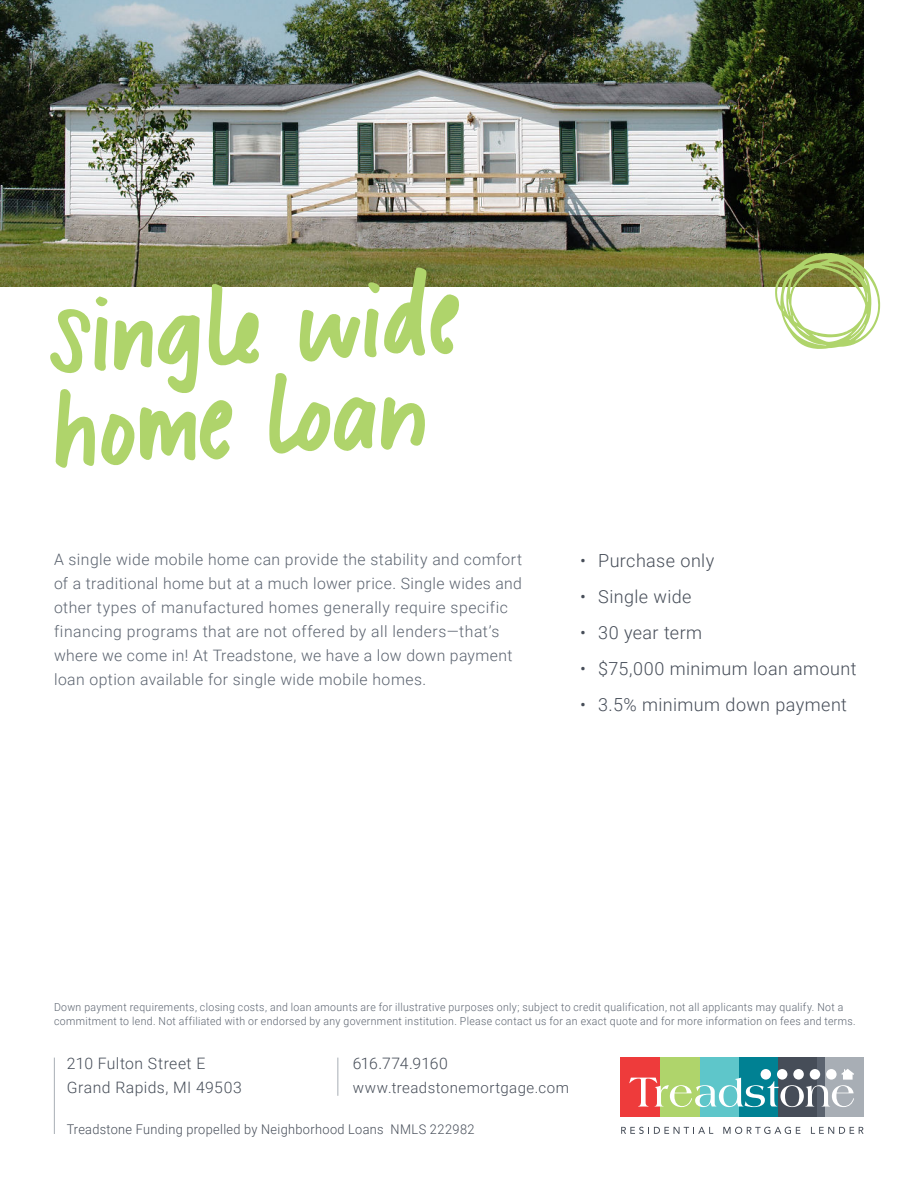
<style>
.page{position:relative;width:918px;height:1188px;background:#fff}
.page>*{position:absolute;margin:0;border:0;box-sizing:border-box;transform-origin:0 0}
.t1{font:300 18px "Roboto";letter-spacing:.02em;color:#464d58}
.t2{font:300 15.75px/24px "Roboto";letter-spacing:.03em;color:#5b636f}
.t3{font:300 15.75px/24px "Roboto";letter-spacing:.025em;color:#464d58}
.t4{font:300 15.75px "Roboto";letter-spacing:-.03em;color:#464d58}
.t5{font:300 15px "Roboto";letter-spacing:.035em;color:#464d58}
.t6{font:300 13.35px "Roboto";letter-spacing:.025em;color:#464d58;scale:.95 1}
.t7{font:300 10.95px/13.5px "Roboto";letter-spacing:.03em;color:#5b636f;scale:.95 1}
</style>
<div class="page">
<div style="left:739px;top:1058px;width:39px;height:59px;background:#008193"></div>
<div style="left:621px;top:1058px;width:39px;height:59px;background:#ee3b3b"></div>
<div style="left:778px;top:1058px;width:39px;height:59px;background:#464d58"></div>
<div style="left:825px;top:1058px;width:39px;height:59px;background:#a8aeb5"></div>
<div style="left:699px;top:1058px;width:40px;height:59px;background:#5ec6ca"></div>
<div style="left:660px;top:1058px;width:39px;height:59px;background:#afd46b"></div>
<div style="left:817px;top:1058px;width:8px;height:59px;background:#5b636f"></div>
<svg style="left:629px;top:1069px;width:225px;height:38px"></svg>
<svg style="left:621px;top:1127px;width:92px;height:7px"></svg>
<svg style="left:723px;top:1127px;width:77px;height:7px"></svg>
<svg style="left:811px;top:1127px;width:53px;height:7px"></svg>
<hr style="left:54px;top:1058px;width:1px;height:76px;background:#a8aeb5">
<hr style="left:337px;top:1058px;width:1px;height:38px;background:#a8aeb5">
<img style="left:0;top:0;width:864px;height:287px">
<svg style="left:775px;top:253px;width:105px;height:96px"></svg>
<svg style="left:269px;top:373px;width:156px;height:81px"></svg>
<svg style="left:300px;top:266px;width:159px;height:96px"></svg>
<svg style="left:50px;top:283px;width:211px;height:185px"></svg>
<p class="t2" style="left:54px;top:548px;width:470px">A single wide mobile home can provide the stability and comfort of a traditional home but at a much lower price. Single wides and other types of manufactured homes generally require specific financing programs that are not offered by all lenders—that’s where we come in! At Treadstone, we have a low down payment loan option available for single wide mobile homes.</p>
<p class="t1" style="left:580px;top:552px;width:136px">• Purchase only</p>
<p class="t1" style="left:580px;top:588px;width:113px">• Single wide</p>
<p class="t1" style="left:580px;top:624px;width:124px">• 30 year term</p>
<p class="t1" style="left:580px;top:660px;width:278px">• $75,000 minimum loan amount</p>
<p class="t1" style="left:580px;top:696px;width:268px">• 3.5% minimum down payment</p>
<p class="t7" style="left:54px;top:1001px;width:845px">Down payment requirements, closing costs, and loan amounts are for illustrative purposes only; subject to credit qualification, not all applicants may qualify. Not a commitment to lend. Not affiliated with or endorsed by any government institution. Please contact us for an exact quote and for more information on fees and terms.</p>
<p class="t3" style="left:67px;top:1053px;width:176px">210 Fulton Street E<br>Grand Rapids, MI 49503</p>
<p class="t4" style="left:353px;top:1057px;width:97px">616.774.9160</p>
<p class="t5" style="left:353px;top:1081px;width:218px">www.treadstonemortgage.com</p>
<p class="t6" style="left:67px;top:1123px;width:431px">Treadstone Funding propelled by Neighborhood Loans NMLS 222982</p>
</div>
